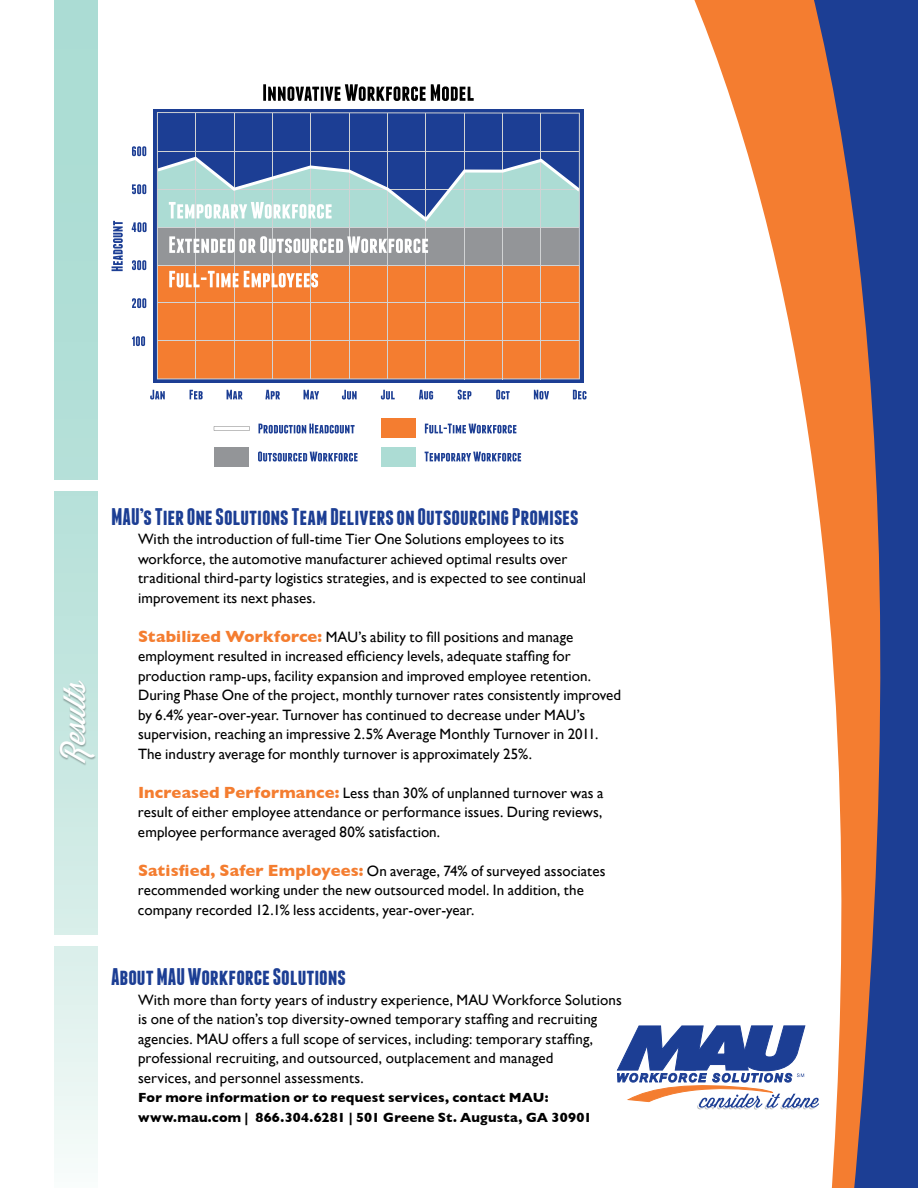
<style>
.page{position:relative;width:918px;height:1188px;background:#fff}
.page>*{position:absolute;margin:0;border:0;box-sizing:border-box;transform-origin:0 0}
.t1{font:30px "Wisdom Script AI";color:#fff}
.t2{font:700 24px "Franchise";color:#1c3e94}
.t3{font:15px/19.5px "Gill Sans";letter-spacing:.005em;color:#000}
.t4{font:700 13.5px/19.5px "Gill Sans";letter-spacing:.015em;color:#000}
.s1{font-weight:700;font-size:16.5px;color:#f47d30}
</style>
<div class="page">
<div style="left:55px;top:0;width:42px;height:1188px;background:linear-gradient(to bottom,#9ed7cd,#e9f5f2)"></div>
<svg style="left:681px;top:0;width:237px;height:1188px"></svg>
<svg style="left:617px;top:1026px;width:202px;height:84px"></svg>
<div style="left:59px;top:680px;width:37px;height:87px;background:#000;opacity:.3"></div>
<div style="left:381px;top:418px;width:35px;height:20px;background:#f47d30"></div>
<svg style="left:258px;top:424px;width:97px;height:9px"></svg>
<svg style="left:425px;top:424px;width:91px;height:9px"></svg>
<div style="left:381px;top:447px;width:35px;height:19px;background:#acdcd4"></div>
<svg style="left:425px;top:452px;width:96px;height:9px"></svg>
<div style="left:214px;top:447px;width:35px;height:19px;background:#939598"></div>
<svg style="left:258px;top:452px;width:100px;height:9px"></svg>
<div style="left:214px;top:426px;width:36px;height:5px;background:#bfbfbf"></div>
<hr style="left:214px;top:427px;width:35px;height:3px;background:#000">
<div style="left:153px;top:109px;width:431px;height:274px;background:#1c3e94"></div>
<svg style="left:112px;top:221px;width:11px;height:50px"></svg>
<svg style="left:132px;top:146px;width:14px;height:10px"></svg>
<svg style="left:132px;top:184px;width:14px;height:10px"></svg>
<svg style="left:132px;top:222px;width:15px;height:10px"></svg>
<svg style="left:132px;top:260px;width:14px;height:10px"></svg>
<svg style="left:132px;top:298px;width:14px;height:10px"></svg>
<svg style="left:132px;top:336px;width:13px;height:10px"></svg>
<svg style="left:150px;top:390px;width:15px;height:9px"></svg>
<svg style="left:190px;top:390px;width:13px;height:9px"></svg>
<svg style="left:227px;top:390px;width:16px;height:9px"></svg>
<svg style="left:265px;top:390px;width:15px;height:9px"></svg>
<svg style="left:304px;top:390px;width:15px;height:9px"></svg>
<svg style="left:342px;top:390px;width:15px;height:9px"></svg>
<svg style="left:381px;top:390px;width:14px;height:9px"></svg>
<svg style="left:419px;top:390px;width:14px;height:9px"></svg>
<svg style="left:458px;top:390px;width:13px;height:9px"></svg>
<svg style="left:496px;top:390px;width:14px;height:9px"></svg>
<svg style="left:534px;top:390px;width:15px;height:9px"></svg>
<svg style="left:573px;top:390px;width:13px;height:9px"></svg>
<svg style="left:157px;top:112px;width:423px;height:267px;fill:#f47d30"></svg>
<svg style="left:169px;top:271px;width:46px;height:17px"></svg>
<hr style="left:216px;top:273px;width:3px;height:14px;background:#fff">
<svg style="left:221px;top:271px;width:97px;height:17px;background:#f8bc95"></svg>
<svg style="left:169px;top:236px;width:259px;height:17px;background:#cacbcc"></svg>
<svg style="left:157px;top:157px;width:422px;height:70px"></svg>
<hr style="left:263px;top:84px;width:3px;height:17px;background:#000">
<svg style="left:268px;top:86px;width:51px;height:15px"></svg>
<hr style="left:321px;top:87px;width:3px;height:14px;background:#000">
<svg style="left:325px;top:84px;width:149px;height:17px"></svg>
<div style="left:46px;top:480px;width:64px;height:11px;background:#fff"></div>
<div style="left:46px;top:936px;width:64px;height:10px;background:#fff"></div>
<h1 class="t1" style="left:52px;top:764px;width:87px;rotate:-90deg">Results</h1>
<h2 class="t2" style="left:111px;top:505px;width:469px">MAU’s Tier One Solutions Team Delivers on Outsourcing Promises</h2>
<p class="t3" style="left:138px;top:529px;width:450px">With the introduction of full-time Tier One Solutions employees to its workforce, the automotive manufacturer achieved optimal results over traditional third-party logistics strategies, and is expected to see continual improvement its next phases.</p>
<p class="t3" style="left:138px;top:627px;width:485px"><span class="s1">Stabilized Workforce:</span> MAU’s ability to fill positions and manage employment resulted in increased efficiency levels, adequate staffing for production ramp-ups, facility expansion and improved employee retention.<br>During Phase One of the project, monthly turnover rates consistently improved by 6.4% year-over-year. Turnover has continued to decrease under MAU’s supervision, reaching an impressive 2.5% Average Monthly Turnover in 2011.<br>The industry average for monthly turnover is approximately 25%.</p>
<p class="t3" style="left:138px;top:783px;width:467px;text-align:justify"><span class="s1">Increased Performance:</span> Less than 30% of unplanned turnover was a result of either employee attendance or performance issues. During reviews, employee performance averaged 80% satisfaction.</p>
<p class="t3" style="left:138px;top:861px;width:469px"><span class="s1">Satisfied, Safer Employees:</span> On average, 74% of surveyed associates recommended working under the new outsourced model. In addition, the company recorded 12.1% less accidents, year-over-year.</p>
<h2 class="t2" style="left:111px;top:966px;width:236px">About MAU Workforce Solutions</h2>
<p class="t3" style="left:138px;top:990px;width:485px">With more than forty years of industry experience, MAU Workforce Solutions is one of the nation’s top diversity-owned temporary staffing and recruiting agencies. MAU offers a full scope of services, including: temporary staffing, professional recruiting, and outsourced, outplacement and managed<br>services, and personnel assessments.</p>
<p class="t4" style="left:138px;top:1088px;width:455px">For more information or to request services, contact MAU: www.mau.com | 866.304.6281 | 501 Greene St. Augusta, GA 30901</p>
</div>
